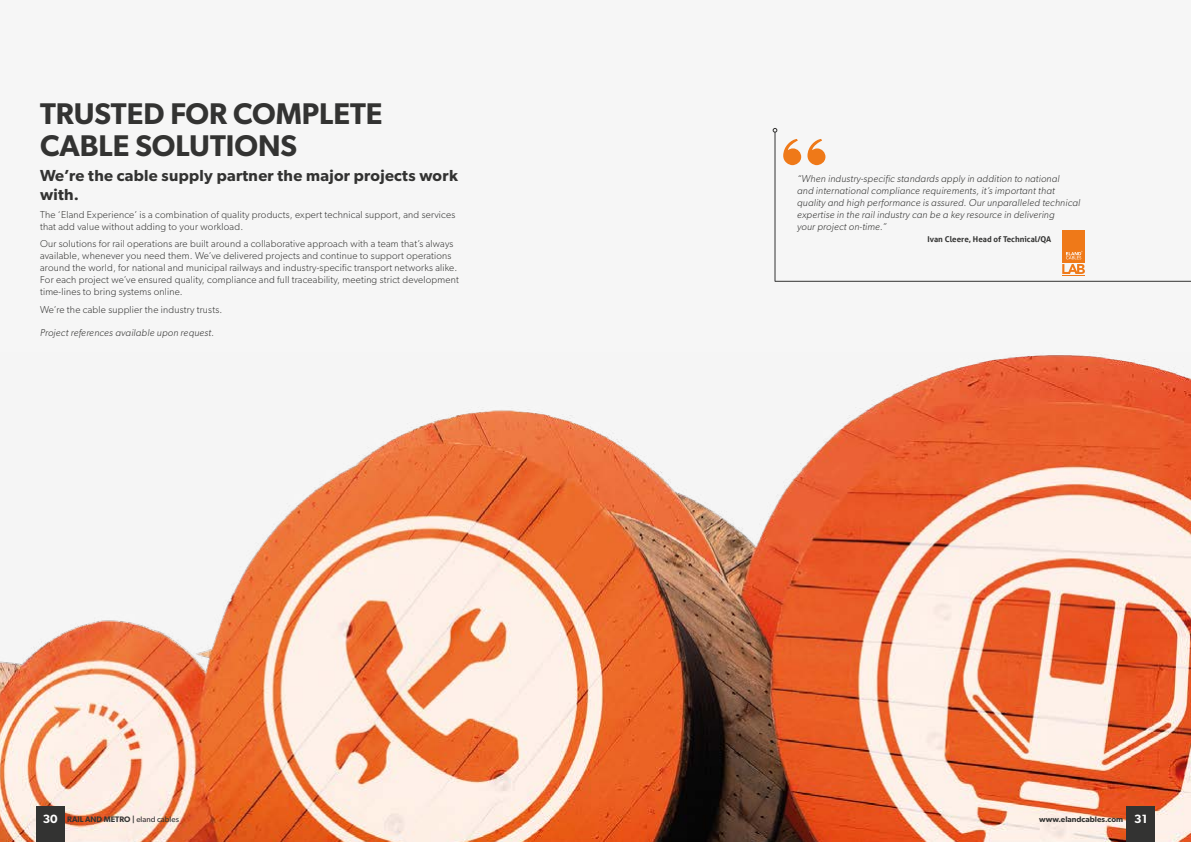
<style>
.page{position:relative;width:1191px;height:842px;background:#f6f6f6}
.page>*{position:absolute;margin:0;border:0;box-sizing:border-box;transform-origin:0 0}
.t1{font:600 30px/32px "Gibson";color:#333332}
.t2{font:600 16px/19.2px "Gibson";letter-spacing:.02em;color:#333332}
.t3{font:300 10px/12px "Gibson";letter-spacing:.02em;color:#333332}
.t4{font:italic 300 10px/12px "Gibson";letter-spacing:.02em;color:#333332}
.t5{font:600 8px "Gibson";color:#333332}
.t6{font:700 8px "Aller";color:#333332}
.s1{font-size:12px;color:#fff}
.s2{font-weight:400}
</style>
<div class="page">
<svg style="left:783px;top:139px;width:42px;height:26px"></svg>
<img style="left:0;top:355px;width:1191px;height:487px">
<hr style="left:775px;top:132px;width:1px;height:149px;background:#333332">
<hr style="left:775px;top:281px;width:416px;height:1px;background:#333332">
<svg style="left:773px;top:128px;width:4px;height:4px"></svg>
<div style="left:1062px;top:230px;width:23px;height:33px;background:#ef7918"></div>
<svg style="left:1062px;top:251px;width:23px;height:25px"></svg>
<div style="left:36px;top:806px;width:28px;height:36px;background:#333332"></div>
<div style="left:1126px;top:806px;width:29px;height:36px;background:#333332"></div>
<h1 class="t1" style="left:40px;top:97px;width:344px">TRUSTED FOR COMPLETE<br>CABLE SOLUTIONS</h1>
<h2 class="t2" style="left:40px;top:165px;width:419px">We’re the cable supply partner the major projects work with.</h2>
<p class="t3" style="left:40px;top:208px;width:417px">The ‘Eland Experience’ is a combination of quality products, expert technical support, and services that add value without adding to your workload.</p>
<p class="t3" style="left:40px;top:238px;width:420px">Our solutions for rail operations are built around a collaborative approach with a team that’s always available, whenever you need them. We’ve delivered projects and continue to support operations around the world, for national and municipal railways and industry-specific transport networks alike.<br>For each project we’ve ensured quality, compliance and full traceability, meeting strict development time-lines to bring systems online.</p>
<p class="t3" style="left:40px;top:304px;width:184px">We’re the cable supplier the industry trusts.</p>
<p class="t4" style="left:40px;top:327px;width:176px">Project references available upon request.</p>
<p class="t4" style="left:797px;top:173px;width:284px">“When industry-specific standards apply in addition to national<br>and international compliance requirements, it’s important that quality and high performance is assured. Our unparalleled technical expertise in the rail industry can be a key resource in delivering<br>your project on-time.”</p>
<p class="t6" style="left:927px;top:234px;width:125px">Ivan Cleere, Head of Technical/QA</p>
<p class="t5" style="left:43px;top:814px;width:138px"><span class="s1">30</span> RAIL AND METRO | <span class="s2">eland cables</span></p>
<p class="t5" style="left:1039px;top:815px;width:110px">www.elandcables.com <span class="s1">31</span></p>
</div>
